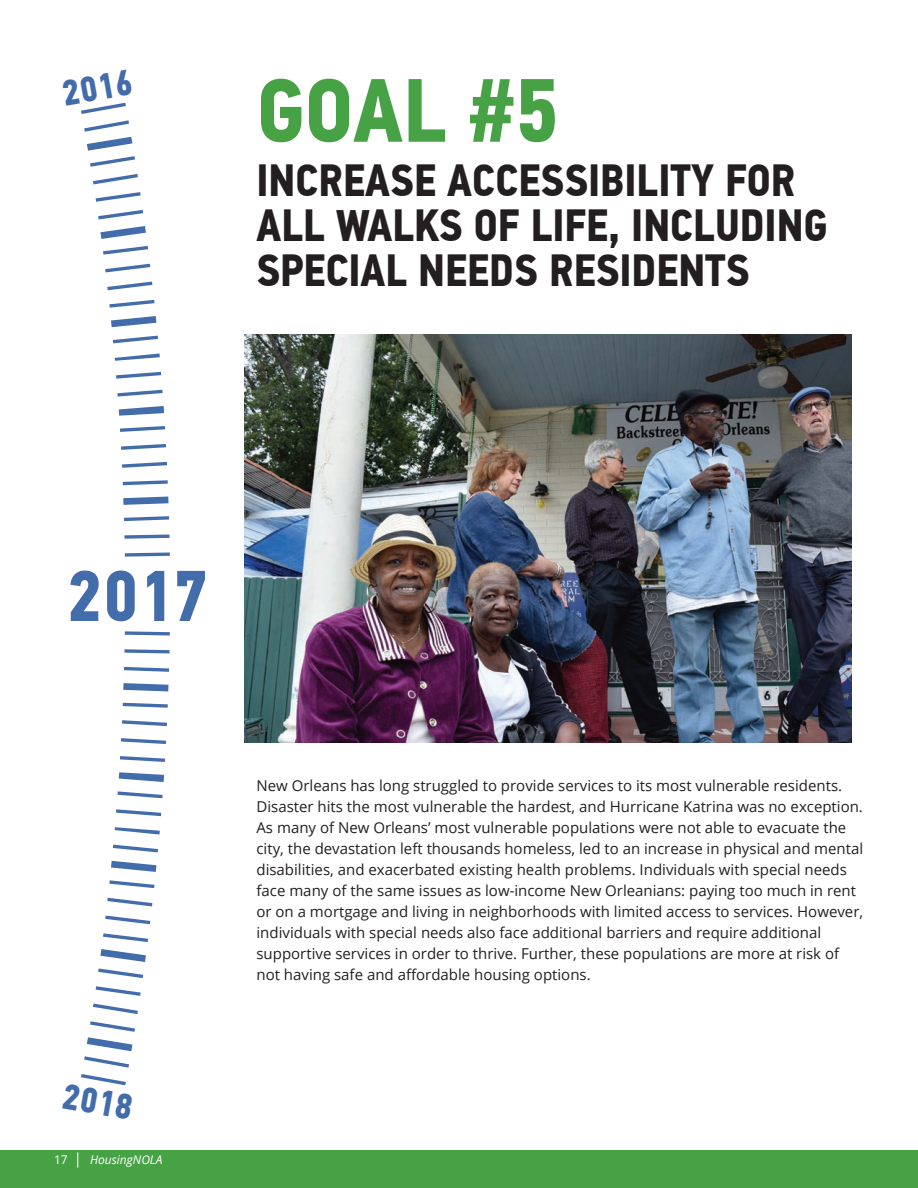
<style>
.page{position:relative;width:918px;height:1188px;background:#fff}
.page>*{position:absolute;margin:0;border:0;box-sizing:border-box;transform-origin:0 0}
.t1{font:700 90px "PF Din Text Cond Pro";color:#47a246}
.t2{font:700 72px "PF Din Text Cond Pro";color:#436cab}
.t3{font:700 45px/45px "PF Din Text Cond Pro";color:#231f20}
.t4{font:700 36px "PF Din Text Cond Pro";color:#436cab}
.t5{font:15px/21px "Open Sans";color:#231f20}
.t6{font:italic 12px "Open Sans";color:#fff}
.s1{font-style:normal}
.s2{font-style:normal;font-size:15px}
</style>
<div class="page">
<div style="left:0;top:1151px;width:918px;height:37px;background:#47a246"></div>
<img style="left:245px;top:335px;width:607px;height:408px">
<svg style="left:81px;top:102px;width:89px;height:455px"></svg>
<svg style="left:81px;top:631px;width:89px;height:455px"></svg>
<h3 class="t4" style="left:59px;top:73px;width:72px;rotate:-10deg">2016</h3>
<h1 class="t1" style="left:256px;top:56px;width:304px">GOAL #5</h1>
<h3 class="t3" style="left:256px;top:158px;width:573px">INCREASE ACCESSIBILITY FOR<br>ALL WALKS OF LIFE, INCLUDING<br>SPECIAL NEEDS RESIDENTS</h3>
<h2 class="t2" style="left:68px;top:553px;width:143px">2017</h2>
<h3 class="t4" style="left:67px;top:1074px;width:72px;rotate:10deg">2018</h3>
<p class="t6" style="left:54px;top:1152px;width:110px"><span class="s1">17</span> <span class="s2">|</span> HousingNOLA</p>
<p class="t5" style="left:256px;top:775px;width:608px">New Orleans has long struggled to provide services to its most vulnerable residents.<br>Disaster hits the most vulnerable the hardest, and Hurricane Katrina was no exception.<br>As many of New Orleans’ most vulnerable populations were not able to evacuate the city, the devastation left thousands homeless, led to an increase in physical and mental disabilities, and exacerbated existing health problems. Individuals with special needs face many of the same issues as low-income New Orleanians: paying too much in rent or on a mortgage and living in neighborhoods with limited access to services. However, individuals with special needs also face additional barriers and require additional supportive services in order to thrive. Further, these populations are more at risk of not having safe and affordable housing options.</p>
</div>
